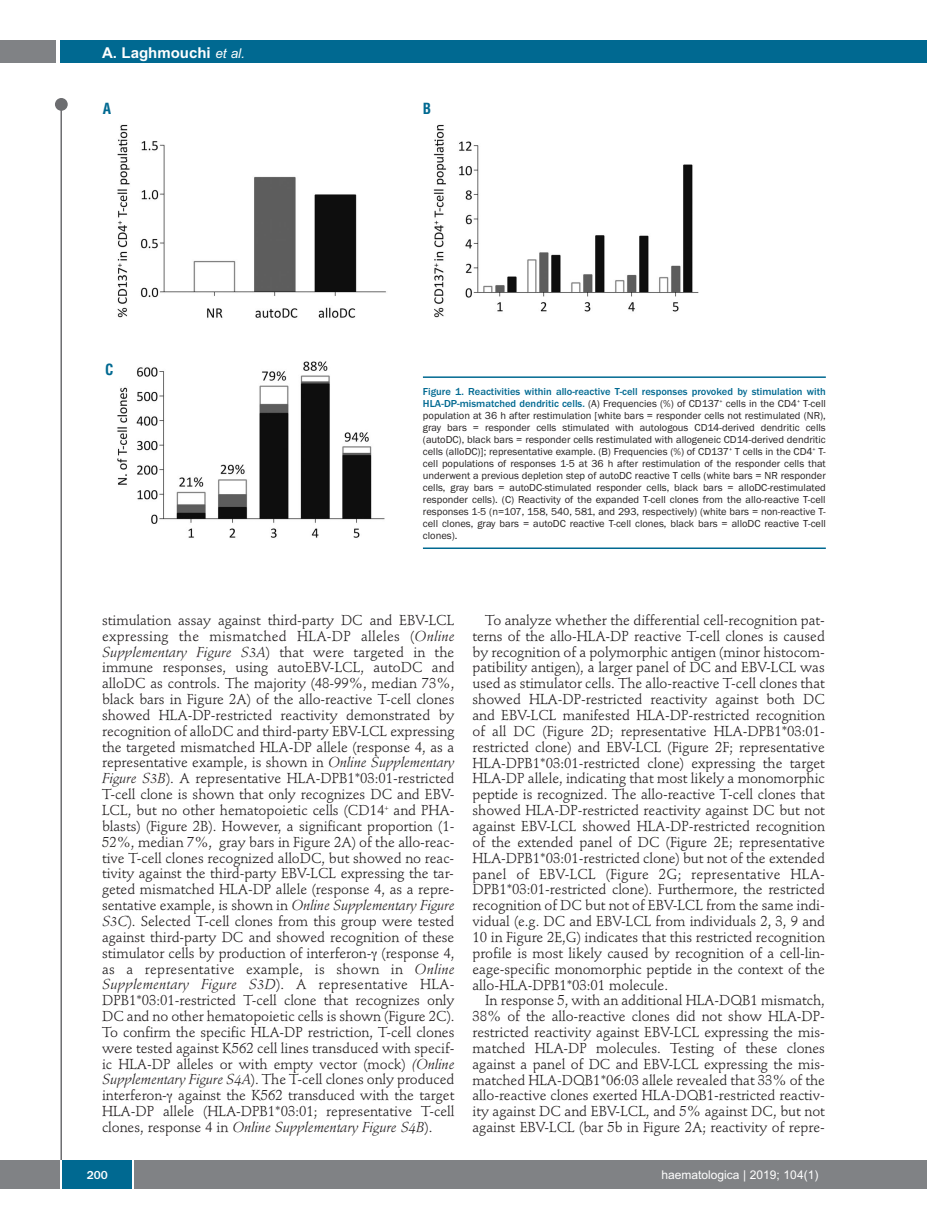
<style>
.page{position:relative;width:927px;height:1225px;background:#fff}
.page>*{position:absolute;margin:0;border:0;box-sizing:border-box;transform-origin:0 0}
.t1{font:700 15px "Arial";color:#fff}
.t2{font:700 condensed 15px "Helvetica";color:#006991}
.t3{font:14.25px/15.9px "Stempel Schneidler";letter-spacing:-.005em;color:#231f20;text-align:justify}
.t4{font:12px "Arial";color:#fff}
.t5{font:500 12px "Franklin Gothic";color:#fff}
.t6{font:10.5px/12px "Franklin Gothic";color:#231f20;text-align:justify}
.s1{font-weight:400;font-style:italic;font-size:13.5px}
.s2{font-weight:500;color:#006991}
.s3{font-style:italic}
</style>
<div class="page">
<div style="left:911px;top:40px;width:16px;height:22px;background:#006991"></div>
<div style="left:910px;top:1160px;width:17px;height:28px;background:#808285"></div>
<div style="left:55px;top:98px;width:13px;height:13px;background:#6c6d70;border-radius:50%"></div>
<hr style="left:60px;top:101px;width:2px;height:1061px;background:#6c6d70">
<div style="left:60px;top:40px;width:852px;height:22px;background:#006991"></div>
<div style="left:0;top:40px;width:56px;height:22px;background:#808285"></div>
<div style="left:0;top:1160px;width:911px;height:28px;background:#808285"></div>
<div style="left:62px;top:1160px;width:71px;height:28px;background:#006991"></div>
<hr style="left:60px;top:1160px;width:2px;height:28px;background:#fff">
<svg style="left:133px;top:1160px;width:1px;height:28px"></svg>
<img style="left:117px;top:124px;width:582px;height:414px">
<hr style="left:423px;top:376px;width:403px;height:2px;background:#006991">
<hr style="left:423px;top:547px;width:403px;height:2px;background:#006991">
<p class="t1" style="left:102px;top:44px;width:144px">A. Laghmouchi <span class="s1">et al.</span></p>
<p class="t2" style="left:103px;top:100px;width:10px">A</p>
<p class="t2" style="left:423px;top:100px;width:10px">B</p>
<p class="t2" style="left:105px;top:360px;width:10px">C</p>
<p class="t6" style="left:423px;top:385px;width:404px"><span class="s2">Figure 1. Reactivities within allo-reactive T-cell responses provoked by stimulation with HLA-DP-mismatched dendritic cells.</span> (A) Frequencies (%) of CD137<sup>+</sup> cells in the CD4<sup>+</sup> T-cell population at 36 h after restimulation [white bars = responder cells not restimulated (NR), gray bars = responder cells stimulated with autologous CD14-derived dendritic cells (autoDC), black bars = responder cells restimulated with allogeneic CD14-derived dendritic cells (alloDC)]; representative example. (B) Frequencies (%) of CD137<sup>+</sup> T cells in the CD4<sup>+</sup> T&shy;cell populations of responses 1-5 at 36 h after restimulation of the responder cells that underwent a previous depletion step of autoDC reactive T cells (white bars = NR responder cells, gray bars = autoDC-stimulated responder cells, black bars = alloDC-restimulated responder cells). (C) Reactivity of the expanded T-cell clones from the allo-reactive T-cell responses 1-5 (n=107, 158, 540, 581, and 293, respectively) (white bars = non-reactive T&shy;cell clones, gray bars = autoDC reactive T-cell clones, black bars = alloDC reactive T-cell clones).</p>
<p class="t3" style="left:102px;top:613px;width:354px">stimulation assay against third-party DC and EBV-LCL expressing the mismatched HLA-DP alleles (<span class="s3">Online Supplementary Figure S3A</span>) that were targeted in the immune responses, using autoEBV-LCL, autoDC and alloDC as controls. The majority (48-99%, median 73%, black bars in Figure 2A) of the allo-reactive T-cell clones showed HLA-DP-restricted reactivity demonstrated by recognition of alloDC and third-party EBV-LCL expressing the targeted mismatched HLA-DP allele (response 4, as a representative example, is shown in <span class="s3">Online Supplementary Figure S3B</span>). A representative HLA-DPB1*03:01-restricted T-cell clone is shown that only recognizes DC and EBV-LCL, but no other hematopoietic cells (CD14<sup>+</sup> and PHA&shy;blasts) (Figure 2B). However, a significant proportion (1- 52%, median 7%, gray bars in Figure 2A) of the allo-reac&shy;tive T-cell clones recognized alloDC, but showed no reac&shy;tivity against the third-party EBV-LCL expressing the tar&shy;geted mismatched HLA-DP allele (response 4, as a repre&shy;sentative example, is shown in <span class="s3">Online Supplementary Figure S3C</span>). Selected T-cell clones from this group were tested against third-party DC and showed recognition of these stimulator cells by production of interferon- (response 4, as a representative example, is shown in <span class="s3">Online Supplementary Figure S3D</span>). A representative HLA-DPB1*03:01-restricted T-cell clone that recognizes only DC and no other hematopoietic cells is shown (Figure 2C).<br>To confirm the specific HLA-DP restriction, T-cell clones were tested against K562 cell lines transduced with specif&shy;ic HLA-DP alleles or with empty vector (mock) <span class="s3">(Online Supplementary Figure S4A</span>). The T-cell clones only produced interferon- against the K562 transduced with the target HLA-DP allele (HLA-DPB1*03:01; representative T-cell clones, response 4 in <span class="s3">Online Supplementary Figure S4B</span>).</p>
<p class="t3" style="left:472px;top:613px;width:354px;text-indent:13px">To analyze whether the differential cell-recognition pat&shy;terns of the allo-HLA-DP reactive T-cell clones is caused by recognition of a polymorphic antigen (minor histocom&shy;patibility antigen), a larger panel of DC and EBV-LCL was used as stimulator cells. The allo-reactive T-cell clones that showed HLA-DP-restricted reactivity against both DC and EBV-LCL manifested HLA-DP-restricted recognition of all DC (Figure 2D; representative HLA-DPB1*03:01- restricted clone) and EBV-LCL (Figure 2F; representative HLA-DPB1*03:01-restricted clone) expressing the target HLA-DP allele, indicating that most likely a monomorphic peptide is recognized. The allo-reactive T-cell clones that showed HLA-DP-restricted reactivity against DC but not against EBV-LCL showed HLA-DP-restricted recognition of the extended panel of DC (Figure 2E; representative HLA-DPB1*03:01-restricted clone) but not of the extended panel of EBV-LCL (Figure 2G; representative HLA-DPB1*03:01-restricted clone). Furthermore, the restricted recognition of DC but not of EBV-LCL from the same indi&shy;vidual (e.g. DC and EBV-LCL from individuals 2, 3, 9 and 10 in Figure 2E,G) indicates that this restricted recognition profile is most likely caused by recognition of a cell-lin&shy;eage-specific monomorphic peptide in the context of the allo-HLA-DPB1*03:01 molecule.</p>
<p class="t3" style="left:472px;top:994px;width:354px;text-indent:13px">In response 5, with an additional HLA-DQB1 mismatch, 38% of the allo-reactive clones did not show HLA-DP&shy;restricted reactivity against EBV-LCL expressing the mis&shy;matched HLA-DP molecules. Testing of these clones against a panel of DC and EBV-LCL expressing the mis&shy;matched HLA-DQB1*06:03 allele revealed that 33% of the allo-reactive clones exerted HLA-DQB1-restricted reactiv&shy;ity against DC and EBV-LCL, and 5% against DC, but not against EBV-LCL (bar 5b in Figure 2A; reactivity of repre-</p>
<p class="t5" style="left:87px;top:1167px;width:23px">200</p>
<p class="t4" style="left:661px;top:1167px;width:158px">haematologica | 2019; 104(1)</p>
</div>
